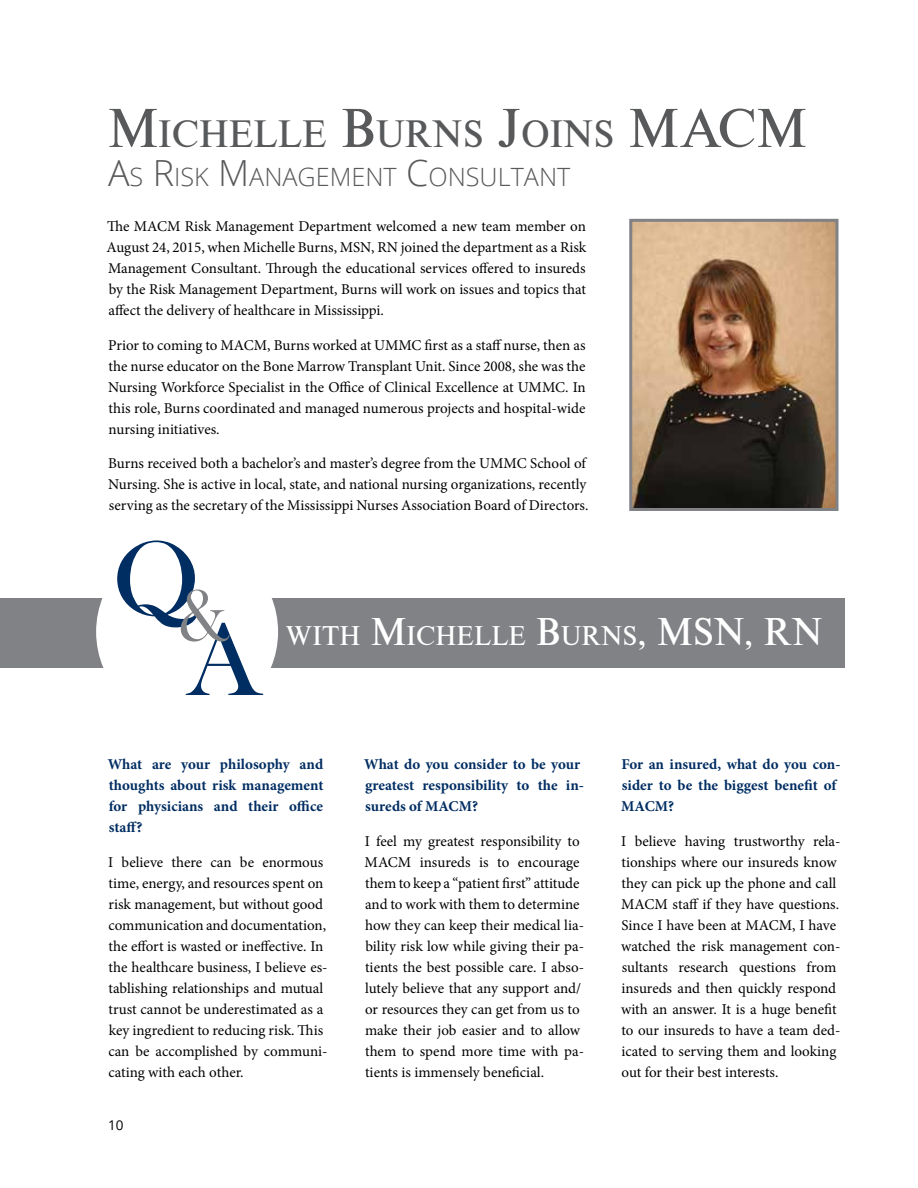
<style>
.page{position:relative;width:918px;height:1188px;background:#fff}
.page>*{position:absolute;margin:0;border:0;box-sizing:border-box;transform-origin:0 0}
.t1{font:108.45px "Bask Old Face";color:#002d62}
.t2{font:75px "Bask Old Face";color:#808285}
.t3{font:39.9px "Nimbus Rom D";color:#58595b}
.t4{font:28.35px "Nimbus Rom D";color:#fff}
.t5{font:300 25.2px "Open Sans";color:#58595b}
.t6{font:15px/21px "Minion Pro";letter-spacing:-.005em;color:#000}
.t7{font:700 15px/21px "Minion Pro";letter-spacing:-.005em;color:#002d62}
.t8{font:13.5px "Open Sans";color:#000}
.s1{font-size:57px}
.s2{font-size:36px}
.s3{font-size:40.5px}
</style>
<div class="page">
<div style="left:0;top:598px;width:845px;height:69px;background:#808285"></div>
<div style="left:96px;top:540px;width:182px;height:184px;background:#fff;border-radius:50%"></div>
<img style="left:633px;top:223px;width:201px;height:284px">
<div style="left:629px;top:219px;width:209px;height:292px;border:3px solid #808285"></div>
<h3 class="t3" style="left:108px;top:108px;width:700px"><span class="s1">M</span>ICHELLE <span class="s1">B</span>URNS <span class="s1">J</span>OINS <span class="s1">MACM</span></h3>
<h3 class="t5" style="left:108px;top:160px;width:464px"><span class="s2">A</span>S <span class="s2">R</span>ISK <span class="s2">M</span>ANAGEM ENT <span class="s2">C</span>ONSULTANT</h3>
<p class="t6" style="left:107px;top:216px;width:481px;text-align:justify">The MACM Risk Management Department welcomed a new team member on August 24, 2015, when Michelle Burns, MSN, RN joined the department as a Risk Management Consultant. Through the educational services offered to insureds by the Risk Management Department, Burns will work on issues and topics that affect the delivery of healthcare in Mississippi.</p>
<p class="t6" style="left:108px;top:335px;width:479px;text-align:justify">Prior to coming to MACM, Burns worked at UMMC first as a staff nurse, then as the nurse educator on the Bone Marrow Transplant Unit. Since 2008, she was the Nursing Workforce Specialist in the Office of Clinical Excellence at UMMC. In this role, Burns coordinated and managed numerous projects and hospital-wide nursing initiatives.</p>
<p class="t6" style="left:108px;top:453px;width:482px">Burns received both a bachelor’s and master’s degree from the UMMC School of<br>Nursing. She is active in local, state, and national nursing organizations, recently serving as the secretary of the Mississippi Nurses Association Board of Directors.</p>
<h1 class="t1" style="left:112px;top:519px;width:89px">Q</h1>
<h2 class="t2" style="left:180px;top:574px;width:52px">&amp;</h2>
<h1 class="t1" style="left:187px;top:599px;width:77px">A</h1>
<h3 class="t4" style="left:286px;top:617px;width:508px">WITH <span class="s3">M</span>ICHELLE <span class="s3">B</span>URNS<span class="s3">, MSN, RN</span></h3>
<p class="t7" style="left:108px;top:754px;width:217px;text-align:justify">What are your philosophy and thoughts about risk management for physicians and their office staff?</p>
<p class="t6" style="left:108px;top:852px;width:221px">I believe there can be enormous time, energy, and resources spent on risk management, but without good communication and documentation, the effort is wasted or ineffective. In the healthcare business, I believe es&shy;tablishing relationships and mutual trust cannot be underestimated as a key ingredient to reducing risk. This can be accomplished by communi&shy;cating with each other.</p>
<p class="t8" style="left:108px;top:1116px;width:17px">10</p>
<p class="t7" style="left:364px;top:754px;width:221px">What do you consider to be your greatest responsibility to the in&shy;sureds of MACM?</p>
<p class="t6" style="left:365px;top:831px;width:221px">I feel my greatest responsibility to MACM insureds is to encourage them to keep a “patient first” attitude and to work with them to determine how they can keep their medical lia&shy;bility risk low while giving their pa&shy;tients the best possible care. I abso&shy;lutely believe that any support and/ or resources they can get from us to make their job easier and to allow them to spend more time with pa&shy;tients is immensely beneficial.</p>
<p class="t7" style="left:621px;top:754px;width:221px">For an insured, what do you con&shy;sider to be the biggest benefit of<br>MACM?</p>
<p class="t6" style="left:621px;top:831px;width:221px">I believe having trustworthy rela&shy;tionships where our insureds know they can pick up the phone and call MACM staff if they have questions.<br>Since I have been at MACM, I have watched the risk management con&shy;sultants research questions from insureds and then quickly respond with an answer. It is a huge benefit to our insureds to have a team ded&shy;icated to serving them and looking out for their best interests.</p>
</div>
